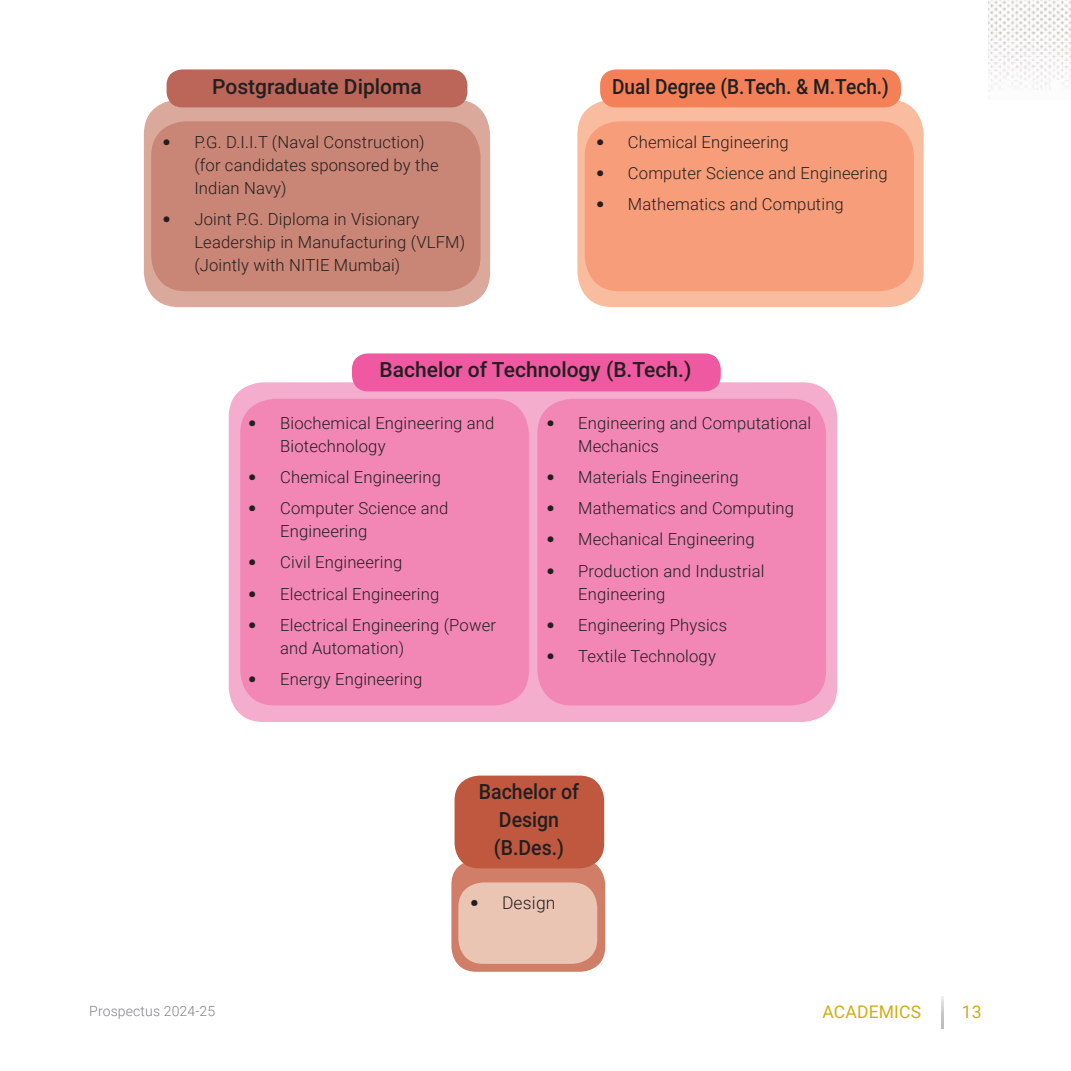
<style>
.page{position:relative;width:1071px;height:1071px;background:#fff}
.page>*{position:absolute;margin:0;border:0;box-sizing:border-box;transform-origin:0 0}
.t1{font:500 21px "Roboto";color:#231f20}
.t2{font:500 21px "Roboto";color:#231f20;scale:.91 1}
.t3{font:500 21px/28px "Roboto";color:#231f20;text-align:center;scale:.93 1}
.t4{font:17.5px "Roboto";letter-spacing:.01em;color:#d0ad14}
.t5{font:300 17.5px "Roboto";letter-spacing:.01em;color:#231f20}
.t6{font:300 16.62px/31.2px "Roboto";letter-spacing:.01em;color:#231f20}
.t7{font:300 14px "Roboto";letter-spacing:.01em;color:#808285}
.s1{font-family:"Brooklyn";font-weight:400}
</style>
<div class="page">
<img style="left:988px;top:0;width:83px;height:91px">
<div style="left:229px;top:382px;width:608px;height:340px;background:#f5adce;border-radius:35px"></div>
<div style="left:352px;top:353px;width:369px;height:38px;background:#ef59a1;border-radius:16px"></div>
<div style="left:240px;top:399px;width:289px;height:307px;background:#f287b6;border-radius:35px"></div>
<div style="left:537px;top:399px;width:289px;height:307px;background:#f287b6;border-radius:35px"></div>
<div style="left:577px;top:100px;width:347px;height:207px;background:#fabc9f;border-radius:35px"></div>
<div style="left:144px;top:100px;width:346px;height:207px;background:#daa99b;border-radius:35px"></div>
<div style="left:585px;top:121px;width:329px;height:170px;background:#f79d7a;border-radius:35px"></div>
<div style="left:151px;top:121px;width:329px;height:170px;background:#c98575;border-radius:35px"></div>
<div style="left:600px;top:69px;width:301px;height:38px;background:#f48058;border-radius:16px"></div>
<div style="left:167px;top:69px;width:300px;height:38px;background:#bb6658;border-radius:16px"></div>
<div style="left:451px;top:860px;width:154px;height:112px;background:#d07e67;border-radius:25px"></div>
<div style="left:458px;top:882px;width:139px;height:82px;background:#ebc5b4;border-radius:25px"></div>
<div style="left:455px;top:776px;width:149px;height:92px;background:#bf583e;border-radius:25px"></div>
<p class="t1" style="left:212px;top:72px;width:211px">Postgraduate Diploma</p>
<p class="t2" style="left:612px;top:72px;width:306px">Dual Degree (B.Tech. &amp; M.Tech.)</p>
<p class="t6" style="left:194px;top:130px;width:246px;line-height:22.9px;text-indent:-32px"><span class="s1">·</span> P.G. D.I.I.T (Naval Construction) (for candidates sponsored by the<br>Indian Navy)</p>
<p class="t6" style="left:194px;top:207px;width:272px;line-height:22.9px;text-indent:-32px"><span class="s1">·</span> Joint P.G. Diploma in Visionary<br>Leadership in Manufacturing (VLFM) (Jointly with NITIE Mumbai)</p>
<p class="t6" style="left:596px;top:126px;width:293px"><span class="s1">·</span> Chemical Engineering<br><span class="s1">·</span> Computer Science and Engineering <span class="s1">·</span> Mathematics and Computing</p>
<p class="t1" style="left:380px;top:355px;width:313px">Bachelor of Technology (B.Tech.)</p>
<p class="t6" style="left:280px;top:411px;width:216px;line-height:22.9px;text-indent:-32px"><span class="s1">·</span> Biochemical Engineering and<br>Biotechnology</p>
<p class="t6" style="left:249px;top:461px;width:201px"><span class="s1">·</span> Chemical Engineering <span class="s1">·</span> Computer Science and</p>
<p class="t6" style="left:249px;top:515px;width:249px;text-indent:32px">Engineering<br><span class="s1">·</span> Civil Engineering<br><span class="s1">·</span> Electrical Engineering<br><span class="s1">·</span> Electrical Engineering (Power</p>
<p class="t6" style="left:249px;top:631px;width:175px;line-height:31.7px;text-indent:32px">and Automation)<br><span class="s1">·</span> Energy Engineering</p>
<p class="t6" style="left:578px;top:411px;width:235px;line-height:22.9px;text-indent:-32px"><span class="s1">·</span> Engineering and Computational<br>Mechanics</p>
<p class="t6" style="left:547px;top:461px;width:249px"><span class="s1">·</span> Materials Engineering<br><span class="s1">·</span> Mathematics and Computing <span class="s1">·</span> Mechanical Engineering<br><span class="s1">·</span> Production and Industrial</p>
<p class="t6" style="left:547px;top:577px;width:182px;text-indent:32px">Engineering<br><span class="s1">·</span> Engineering Physics <span class="s1">·</span> Textile Technology</p>
<p class="t3" style="left:479px;top:777px;width:109px">Bachelor of<br>Design (B.Des.)</p>
<p class="t5" style="left:471px;top:890px;width:86px"><span class="s1">·</span> Design</p>
<p class="t7" style="left:89px;top:1002px;width:127px">Prospectus 2024-25</p>
<p class="t4" style="left:822px;top:999px;width:100px">ACADEMICS</p>
<p class="t4" style="left:962px;top:999px;width:21px">13</p>
</div>
